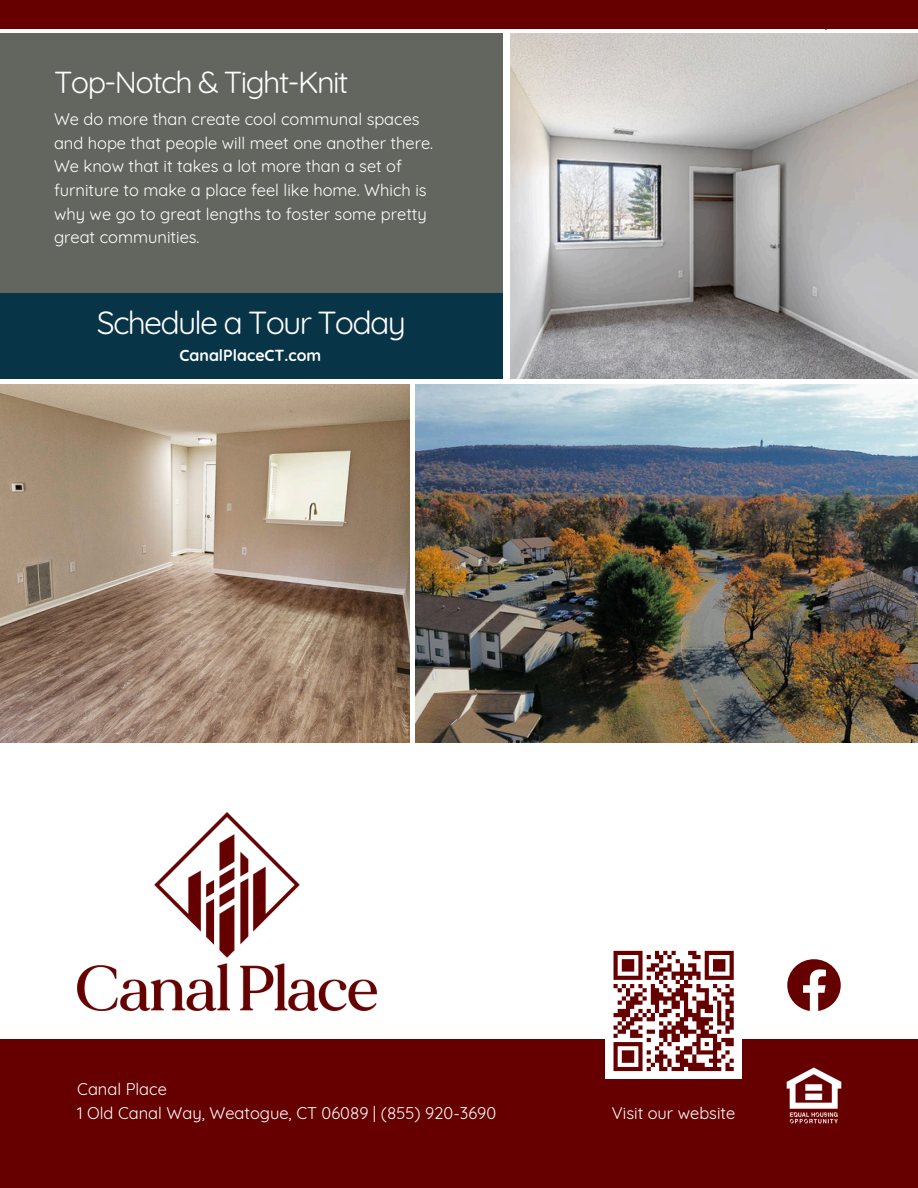
<style>
.page{position:relative;width:918px;height:1188px;background:#fff}
.page>*{position:absolute;margin:0;border:0;box-sizing:border-box;transform-origin:0 0}
.t1{font:31.95px "Quicksand";letter-spacing:-.055em;color:#fff}
.t2{font:30.45px "Quicksand";letter-spacing:-.05em;color:#fff}
.t3{font:16.5px/23.7px "Quicksand";color:#fff}
.t4{font:700 15.9px "Quicksand";color:#fff}
</style>
<div class="page">
<div style="left:0;top:33px;width:503px;height:344px;background:#63665f"></div>
<div style="left:0;top:294px;width:503px;height:85px;background:#083447"></div>
<svg style="left:787px;top:959px;width:54px;height:52px"></svg>
<div style="left:0;top:1039px;width:918px;height:149px;background:#600"></div>
<img style="left:786px;top:1067px;width:56px;height:57px">
<div style="left:0;top:0;width:918px;height:28px;background:#600"></div>
<img style="left:0;top:384px;width:409px;height:358px">
<img style="left:415px;top:384px;width:503px;height:358px">
<img style="left:510px;top:33px;width:408px;height:346px">
<img style="left:77px;top:812px;width:300px;height:198px">
<div style="left:605px;top:943px;width:137px;height:136px;background:#fff"></div>
<svg style="left:613px;top:950px;width:121px;height:122px"></svg>
<p class="t2" style="left:54px;top:63px;width:296px">Top-Notch &amp; Tight-Knit</p>
<p class="t3" style="left:54px;top:107px;width:381px">We do more than create cool communal spaces and hope that people will meet one another there.<br>We know that it takes a lot more than a set of furniture to make a place feel like home. Which is why we go to great lengths to foster some pretty great communities.</p>
<p class="t1" style="left:97px;top:302px;width:311px">Schedule a Tour Today</p>
<p class="t4" style="left:180px;top:345px;width:143px">CanalPlaceCT.com</p>
<p class="t3" style="left:77px;top:1077px;width:91px">Canal Place</p>
<p class="t3" style="left:77px;top:1101px;width:420px">1 Old Canal Way, Weatogue, CT 06089 | (855) 920-3690</p>
<p class="t3" style="left:612px;top:1101px;width:125px">Visit our website</p>
</div>
